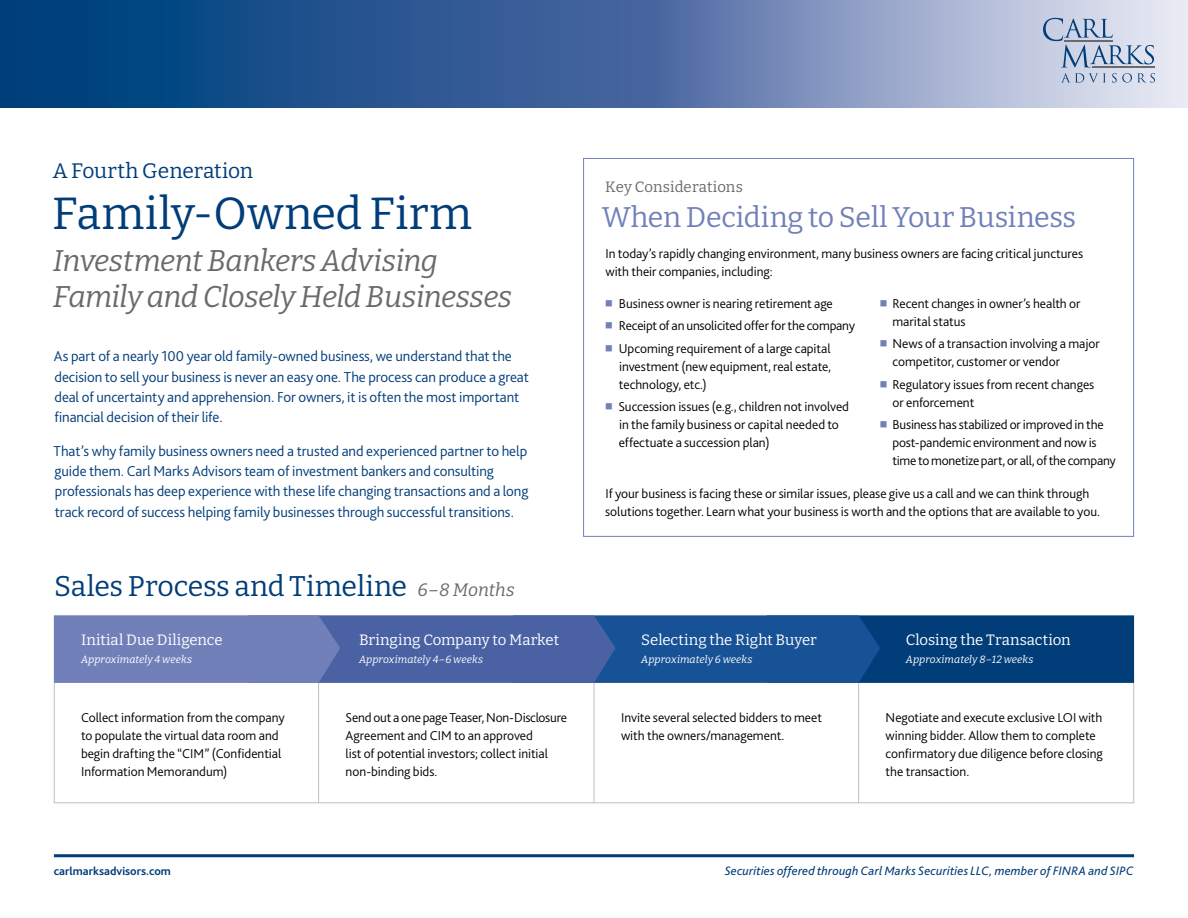
<style>
.page{position:relative;width:1188px;height:918px;background:#fff}
.page>*{position:absolute;margin:0;border:0;box-sizing:border-box;transform-origin:0 0}
.t1{font:100 45px "Bitter";letter-spacing:.01em;color:#003d79}
.t2{font:italic 100 30px/36px "Bitter";letter-spacing:-.02em;color:#696a6d}
.t3{font:100 28.5px "Bitter";letter-spacing:-.005em;color:#003d79}
.t4{font:100 28.5px "Bitter";letter-spacing:-.01em;color:#7180b9}
.t5{font:100 21px "Bitter";letter-spacing:-.005em;color:#003d79}
.t6{font:300 15px/20.2px "Bliss 2";letter-spacing:-.005em;color:#003d79}
.t7{font:100 15px "Bitter";color:#fff}
.t8{font:100 15px "Bitter";letter-spacing:.005em;color:#696a6d}
.t9{font:300 13.5px/18px "Bliss 2";letter-spacing:-.005em;color:#000}
.t10{font:italic 12.75px "Bliss 2";letter-spacing:.01em;color:#003d79}
.t11{font:700 12px "Bliss 2";color:#003d79}
.t12{font:italic 100 10.5px "Bitter";color:#fff}
.s1{font-style:italic;font-size:18px;color:#696a6d}
</style>
<div class="page">
<hr style="left:54px;top:854px;width:1080px;height:3px;background:#003d79">
<svg style="left:0;top:0;width:1188px;height:108px;background:#5174a6"></svg>
<svg style="left:1043px;top:18px;width:112px;height:65px;background:#b6c1d7"></svg>
<hr style="left:318px;top:615px;width:1px;height:188px;background:#bcbec0">
<hr style="left:594px;top:616px;width:1px;height:187px;background:#bcbec0">
<hr style="left:858px;top:615px;width:1px;height:188px;background:#bcbec0">
<svg style="left:54px;top:615px;width:1080px;height:68px;background:#375d9c"></svg>
<h3 class="t5" style="left:53px;top:157px;width:202px">A Fourth Generation</h3>
<h1 class="t1" style="left:52px;top:185px;width:421px">Family-Owned Firm</h1>
<h2 class="t2" style="left:53px;top:242px;width:461px">Investment Bankers Advising<br>Family and Closely Held Businesses</h2>
<p class="t6" style="left:54px;top:346px;width:477px">As part of a nearly 100 year old family-owned business, we understand that the decision to sell your business is never an easy one. The process can produce a great deal of uncertainty and apprehension. For owners, it is often the most important financial decision of their life.</p>
<p class="t6" style="left:53px;top:440px;width:477px">That’s why family business owners need a trusted and experienced partner to help guide them. Carl Marks Advisors team of investment bankers and consulting professionals has deep experience with these life changing transactions and a long track record of success helping family businesses through successful transitions.</p>
<h3 class="t3" style="left:54px;top:568px;width:462px">Sales Process and Timeline <span class="s1">6–8 Months</span></h3>
<p class="t7" style="left:81px;top:631px;width:143px">Initial Due Diligence</p>
<p class="t12" style="left:81px;top:653px;width:113px">Approximately 4 weeks</p>
<p class="t7" style="left:359px;top:630px;width:202px">Bringing Company to Market</p>
<p class="t12" style="left:359px;top:653px;width:125px">Approximately 4–6 weeks</p>
<p class="t8" style="left:605px;top:177px;width:139px">Key Considerations</p>
<h3 class="t4" style="left:602px;top:199px;width:476px">When Deciding to Sell Your Business</h3>
<p class="t9" style="left:605px;top:244px;width:479px">In today’s rapidly changing environment, many business owners are facing critical junctures with their companies, including:</p>
<p class="t9" style="left:619px;top:292px;width:238px;line-height:22.5px">Business owner is nearing retirement age<br>Receipt of an unsolicited offer for the company<br>Upcoming requirement of a large capital</p>
<p class="t9" style="left:619px;top:357px;width:214px">investment (new equipment, real estate, technology, etc.)</p>
<p class="t9" style="left:618px;top:397px;width:232px">Succession issues (e.g., children not involved in the family business or capital needed to effectuate a succession plan)</p>
<p class="t9" style="left:892px;top:294px;width:190px">Recent changes in owner’s health or marital status</p>
<p class="t9" style="left:892px;top:334px;width:209px">News of a transaction involving a major competitor, customer or vendor</p>
<p class="t9" style="left:892px;top:375px;width:203px">Regulatory issues from recent changes or enforcement</p>
<p class="t9" style="left:892px;top:415px;width:225px">Business has stabilized or improved in the post-pandemic environment and now is time to monetize part, or all, of the company</p>
<p class="t9" style="left:605px;top:485px;width:496px">If your business is facing these or similar issues, please give us a call and we can think through solutions together. Learn what your business is worth and the options that are available to you.</p>
<p class="t7" style="left:641px;top:631px;width:177px">Selecting the Right Buyer</p>
<p class="t12" style="left:641px;top:653px;width:113px">Approximately 6 weeks</p>
<p class="t7" style="left:906px;top:630px;width:166px">Closing the Transaction</p>
<p class="t12" style="left:906px;top:653px;width:129px">Approximately 8–12 weeks</p>
<p class="t9" style="left:81px;top:708px;width:205px">Collect information from the company to populate the virtual data room and begin drafting the “CIM” (Confidential Information Memorandum)</p>
<p class="t9" style="left:346px;top:708px;width:223px">Send out a one page Teaser, Non-Disclosure Agreement and CIM to an approved<br>list of potential investors; collect initial non-binding bids.</p>
<p class="t9" style="left:621px;top:708px;width:203px">Invite several selected bidders to meet with the owners/management.</p>
<p class="t9" style="left:886px;top:708px;width:219px">Negotiate and execute exclusive LOI with winning bidder. Allow them to complete confirmatory due diligence before closing the transaction.</p>
<p class="t11" style="left:54px;top:863px;width:119px">carlmarksadvisors.com</p>
<p class="t10" style="left:725px;top:863px;width:411px">Securities offered through Carl Marks Securities LLC, member of FINRA and SIPC</p>
</div>
